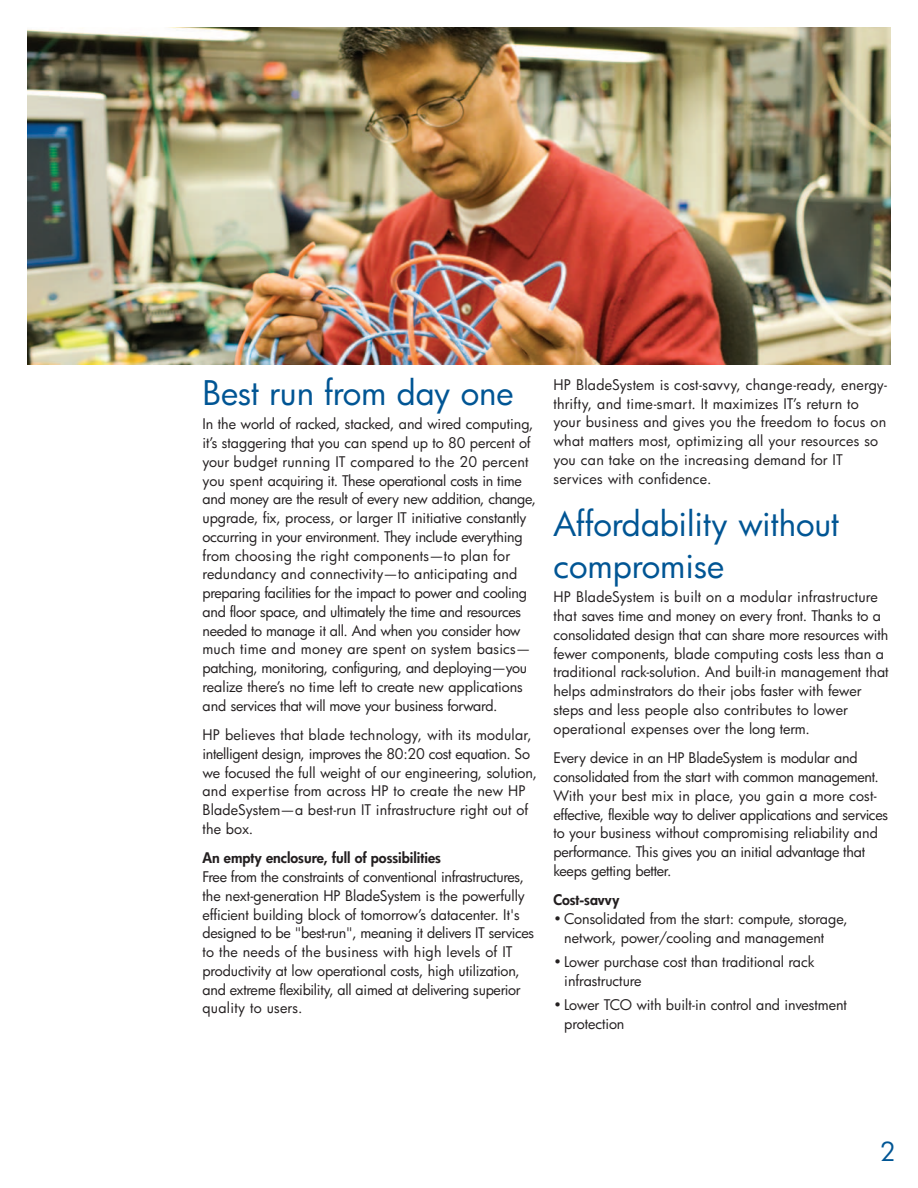
<style>
.page{position:relative;width:918px;height:1188px;background:#fff}
.page>*{position:absolute;margin:0;border:0;box-sizing:border-box;transform-origin:0 0}
.t1{font:33px/42px "Futura";letter-spacing:-.005em;color:#005594}
.t2{font:25.5px "Futura";color:#005594}
.t3{font:14.25px/18.8px "Futura";letter-spacing:-.005em;color:#231f20}
.t4{font:14.25px/18.8px "Futura";letter-spacing:.02em;color:#231f20}
.t5{font:800 14.25px "Futura";color:#231f20}
</style>
<div class="page">
<img style="left:27px;top:27px;width:864px;height:337px">
<h1 class="t1" style="left:202px;top:375px;width:313px">Best run from day one</h1>
<p class="t3" style="left:202px;top:416px;width:335px">In the world of racked, stacked, and wired computing, it’s staggering that you can spend up to 80 percent of your budget running IT compared to the 20 percent you spent acquiring it. These operational costs in time and money are the result of every new addition, change, upgrade, fix, process, or larger IT initiative constantly occurring in your environment. They include everything from choosing the right components—to plan for redundancy and connectivity—to anticipating and preparing facilities for the impact to power and cooling and floor space, and ultimately the time and resources needed to manage it all. And when you consider how much time and money are spent on system basics— patching, monitoring, configuring, and deploying—you realize there’s no time left to create new applications and services that will move your business forward.</p>
<p class="t3" style="left:202px;top:727px;width:336px">HP believes that blade technology, with its modular, intelligent design, improves the 80:20 cost equation. So we focused the full weight of our engineering, solution, and expertise from across HP to create the new HP BladeSystem—a best-run IT infrastructure right out of the box.</p>
<p class="t5" style="left:202px;top:851px;width:240px">An empty enclosure, full of possibilities</p>
<p class="t3" style="left:202px;top:869px;width:333px">Free from the constraints of conventional infrastructures, the next-generation HP BladeSystem is the powerfully efficient building block of tomorrow’s datacenter. It's designed to be "best-run", meaning it delivers IT services to the needs of the business with high levels of IT productivity at low operational costs, high utilization, and extreme flexibility, all aimed at delivering superior quality to users.</p>
<p class="t4" style="left:554px;top:376px;width:335px">HP BladeSystem is cost-savvy, change-ready, energy&shy;thrifty, and time-smart. It maximizes IT’s return to your business and gives you the freedom to focus on what matters most, optimizing all your resources so you can take on the increasing demand for IT services with confidence.</p>
<h1 class="t1" style="left:554px;top:506px;width:287px">Affordability without compromise</h1>
<p class="t3" style="left:554px;top:589px;width:337px">HP BladeSystem is built on a modular infrastructure that saves time and money on every front. Thanks to a consolidated design that can share more resources with fewer components, blade computing costs less than a traditional rack-solution. And built-in management that helps adminstrators do their jobs faster with fewer steps and less people also contributes to lower operational expenses over the long term.</p>
<p class="t3" style="left:554px;top:750px;width:336px">Every device in an HP BladeSystem is modular and consolidated from the start with common management.<br>With your best mix in place, you gain a more cost&shy;effective, flexible way to deliver applications and services to your business without compromising reliability and performance. This gives you an initial advantage that keeps getting better.</p>
<p class="t5" style="left:554px;top:893px;width:67px">Cost-savvy</p>
<p class="t3" style="left:564px;top:911px;width:285px;text-indent:-11px">• Consolidated from the start: compute, storage, network, power/cooling and management</p>
<p class="t3" style="left:564px;top:954px;width:252px;text-indent:-11px">• Lower purchase cost than traditional rack infrastructure</p>
<p class="t3" style="left:564px;top:996px;width:284px;text-indent:-11px">• Lower TCO with built-in control and investment protection</p>
<h2 class="t2" style="left:880px;top:1140px;width:17px">2</h2>
</div>
